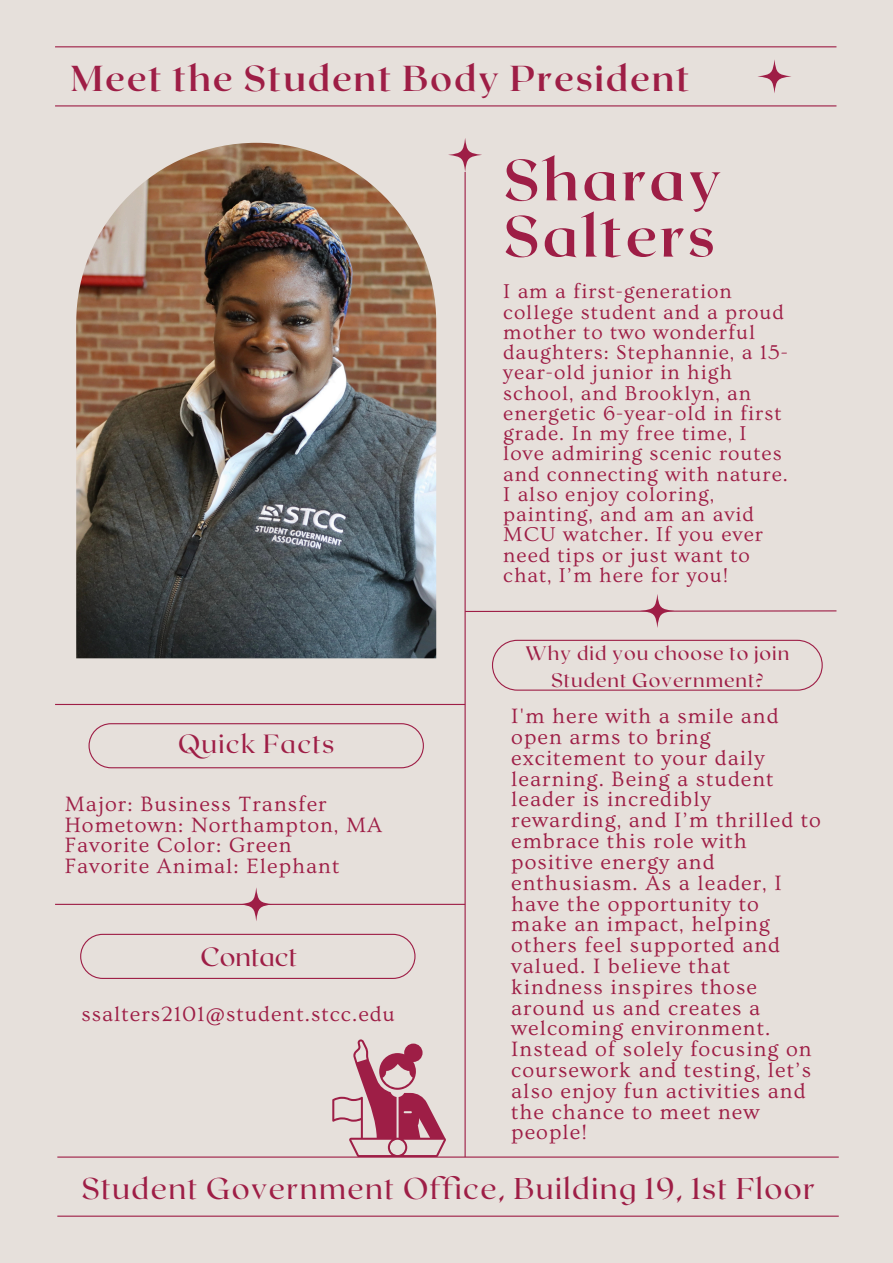
<style>
.page{position:relative;width:893px;height:1263px;background:#e6e0db}
.page>*{position:absolute;margin:0;border:0;box-sizing:border-box;transform-origin:0 0}
.t1{font:700 57.75px/56.2px "Roxborough CF";letter-spacing:.05em;color:#9e1e46}
.t2{font:700 36px "Roxborough CF";letter-spacing:.05em;color:#9e1e46}
.t3{font:30px "Roxborough CF";letter-spacing:.05em;color:#9e1e46}
.t4{font:26.25px "Roxborough CF";letter-spacing:.05em;color:#9e1e46}
.t5{font:26.25px "Roxborough CF";color:#9e1e46}
.t6{font:21.75px/20.9px "Ovo";letter-spacing:.05em;color:#9e1e46}
.t7{font:21px/20.2px "Ovo";letter-spacing:.05em;color:#9e1e46}
.t8{font:19.5px/27px "Roxborough CF";letter-spacing:.05em;color:#9e1e46;text-align:center}
</style>
<div class="page">
<hr style="left:55px;top:46px;width:781px;height:1px;background:#9e1e46">
<hr style="left:55px;top:704px;width:410px;height:1px;background:#9e1e46">
<hr style="left:55px;top:105px;width:781px;height:1px;background:#9e1e46">
<hr style="left:55px;top:904px;width:410px;height:1px;background:#9e1e46">
<hr style="left:464px;top:172px;width:2px;height:985px;background:#9e1e46">
<svg style="left:758px;top:59px;width:33px;height:34px"></svg>
<svg style="left:448px;top:138px;width:34px;height:34px"></svg>
<svg style="left:239px;top:887px;width:34px;height:34px"></svg>
<img style="left:76px;top:143px;width:360px;height:515px">
<svg style="left:492px;top:640px;width:330px;height:51px"></svg>
<svg style="left:88px;top:723px;width:336px;height:45px"></svg>
<svg style="left:80px;top:934px;width:335px;height:45px"></svg>
<svg style="left:464px;top:594px;width:373px;height:34px"></svg>
<hr style="left:57px;top:1156px;width:781px;height:1px;background:#9e1e46">
<hr style="left:57px;top:1215px;width:781px;height:2px;background:#9e1e46">
<svg style="left:332px;top:1039px;width:114px;height:118px"></svg>
<p class="t2" style="left:71px;top:55px;width:620px">Meet the Student Body President</p>
<p class="t1" style="left:503px;top:149px;width:220px">Sharay<br>Salters</p>
<p class="t7" style="left:503px;top:282px;width:286px">I am a first-generation college student and a proud mother to two wonderful daughters: Stephannie, a 15- year-old junior in high school, and Brooklyn, an energetic 6-year-old in first grade. In my free time, I love admiring scenic routes and connecting with nature.<br>I also enjoy coloring, painting, and am an avid<br>MCU watcher. If you ever need tips or just want to chat, I’m here for you!</p>
<p class="t4" style="left:178px;top:727px;width:158px">Quick Facts</p>
<h2 class="t6" style="left:65px;top:794px;width:319px">Major: Business Transfer<br>Hometown: Northampton, MA<br>Favorite Color: Green<br>Favorite Animal: Elephant</h2>
<h1 class="t5" style="left:200px;top:940px;width:98px">Contact</h1>
<p class="t6" style="left:81px;top:1004px;width:315px">ssalters2101@student.stcc.edu</p>
<p class="t8" style="left:525px;top:638px;width:265px">Why did you choose to join<br>Student Government?</p>
<p class="t6" style="left:511px;top:706px;width:311px">I'm here with a smile and open arms to bring excitement to your daily learning. Being a student leader is incredibly rewarding, and I’m thrilled to embrace this role with positive energy and enthusiasm. As a leader, I have the opportunity to<br>make an impact, helping others feel supported and valued. I believe that kindness inspires those around us and creates a welcoming environment.<br>Instead of solely focusing on coursework and testing, let’s also enjoy fun activities and the chance to meet new people!</p>
<p class="t3" style="left:81px;top:1169px;width:735px">Student Government Office, Building 19, 1st Floor</p>
</div>
